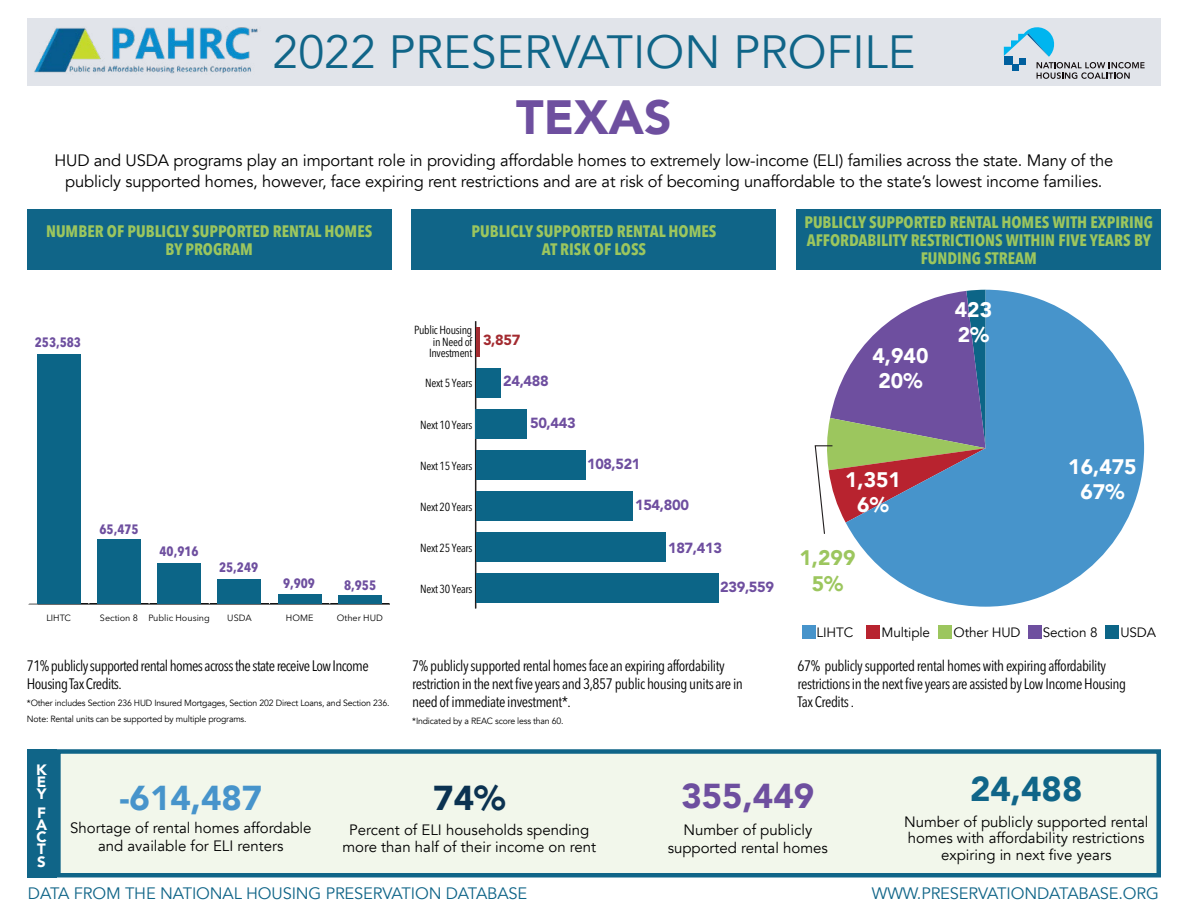
<style>
.page{position:relative;width:1188px;height:918px;background:#fff}
.page>*{position:absolute;margin:0;border:0;box-sizing:border-box;transform-origin:0 0}
.t1{font:900 48px "Avenir";color:#6e4f9f}
.t2{font:46.5px "Avenir";color:#106588}
.t3{font:900 34.5px "Avenir";color:#4794cb}
.t4{font:900 34.5px "Avenir";color:#6e4f9f}
.t5{font:900 34.5px "Avenir";color:#106588}
.t6{font:900 34.5px "Avenir";color:#0b3251}
.t7{font:900 21px/25.2px "Avenir";color:#fff}
.t8{font:900 21px/25.2px "Avenir";color:#9cc65e;text-align:center}
.t9{font:16.5px/21px "Avenir";letter-spacing:-.01em;color:#000;text-align:center}
.t10{font:700 condensed 16.5px/18px "Avenir Next LT Pro";color:#9cc65e;text-align:center}
.t11{font:16.5px "Avenir";letter-spacing:-.01em;color:#106588}
.t12{font:condensed 15px/18px "Avenir Next LT Pro";letter-spacing:-.03em;color:#000}
.t13{font:15px/16.5px "Avenir";color:#000;text-align:center}
.t14{font:900 15px/12px "Avenir";color:#fff;text-align:justify}
.t15{font:900 14.55px "Avenir LT Std";letter-spacing:-.025em;color:#6e4e9f}
.t16{font:900 14.55px "Avenir LT Std";color:#a32b30}
.t17{font:700 condensed 13.5px "Avenir Next LT Pro";color:#6e4f9f}
.t18{font:13.5px "Avenir";letter-spacing:-.01em;color:#000}
.t19{font:condensed 11.7px/11.7px "Avenir Next LT Pro";letter-spacing:-.025em;color:#000;text-align:right}
.t20{font:9px/16.5px "Avenir";letter-spacing:-.02em;color:#000}
.t21{font:9px "Avenir Next LT Pro";color:#000}
</style>
<div class="page">
<div style="left:27px;top:18px;width:1134px;height:68px;background:#e1e4ea"></div>
<svg style="left:1004px;top:27px;width:141px;height:52px"></svg>
<div style="left:27px;top:209px;width:365px;height:61px;background:#106588"></div>
<div style="left:412px;top:209px;width:364px;height:61px;background:#106588"></div>
<div style="left:797px;top:209px;width:364px;height:61px;background:#106588"></div>
<div style="left:27px;top:749px;width:29px;height:129px;background:#106588"></div>
<img style="left:34px;top:27px;width:224px;height:47px">
<div style="left:58px;top:752px;width:1101px;height:123px;background:#f2f7eb"></div>
<div style="left:56px;top:749px;width:1105px;height:129px;border:4px solid #106588"></div>
<hr style="left:29px;top:603px;width:361px;height:2px;background:#000">
<svg style="left:28px;top:603px;width:10px;height:2px"></svg>
<div style="left:37px;top:354px;width:43px;height:250px;background:#0c6587"></div>
<div style="left:97px;top:539px;width:44px;height:65px;background:#0c6587"></div>
<div style="left:158px;top:563px;width:43px;height:41px;background:#0c6587"></div>
<div style="left:218px;top:579px;width:43px;height:25px;background:#0c6587"></div>
<div style="left:278px;top:594px;width:43px;height:10px;background:#0c6587"></div>
<div style="left:338px;top:595px;width:44px;height:9px;background:#0c6587"></div>
<hr style="left:475px;top:321px;width:1px;height:287px;background:#231f20">
<hr style="left:476px;top:327px;width:4px;height:29px;background:#a32b30">
<div style="left:476px;top:368px;width:24px;height:30px;background:#0c6587"></div>
<div style="left:476px;top:409px;width:51px;height:30px;background:#0c6587"></div>
<div style="left:476px;top:450px;width:110px;height:30px;background:#0c6587"></div>
<div style="left:476px;top:491px;width:157px;height:30px;background:#0c6587"></div>
<div style="left:476px;top:532px;width:190px;height:30px;background:#0c6587"></div>
<div style="left:476px;top:573px;width:242px;height:30px;background:#0c6587"></div>
<svg style="left:853px;top:290px;width:291px;height:317px;fill:#4794cb"></svg>
<div style="left:802px;top:625px;width:13px;height:14px;background:#4794cb"></div>
<div style="left:867px;top:625px;width:13px;height:14px;background:#b8232f"></div>
<div style="left:938px;top:625px;width:14px;height:14px;background:#9cc65e"></div>
<div style="left:1028px;top:625px;width:13px;height:14px;background:#6e4f9f"></div>
<div style="left:1105px;top:625px;width:14px;height:14px;background:#0c6587"></div>
<svg style="left:814px;top:290px;width:172px;height:245px"></svg>
<h2 class="t2" style="left:273px;top:24px;width:644px">2022 PRESERVATION PROFILE</h2>
<h1 class="t1" style="left:516px;top:76px;width:157px">TEXAS</h1>
<p class="t9" style="left:55px;top:150px;width:1060px">HUD and USDA programs play an important role in providing affordable homes to extremely low-income (ELI) families across the state. Many of the publicly supported homes, however, face expiring rent restrictions and are at risk of becoming unaffordable to the state’s lowest income families.</p>
<p class="t10" style="left:46px;top:222px;width:328px">NUMBER OF PUBLICLY SUPPORTED RENTAL HOMES<br>BY PROGRAM</p>
<p class="t10" style="left:472px;top:222px;width:246px">PUBLICLY SUPPORTED RENTAL HOMES<br>AT RISK OF LOSS</p>
<p class="t10" style="left:804px;top:213px;width:350px">PUBLICLY SUPPORTED RENTAL HOMES WITH EXPIRING<br>AFFORDABILITY RESTRICTIONS WITHIN FIVE YEARS BY<br>FUNDING STREAM</p>
<p class="t17" style="left:35px;top:334px;width:48px">253,583</p>
<p class="t17" style="left:100px;top:521px;width:41px">65,475</p>
<p class="t17" style="left:160px;top:543px;width:41px">40,916</p>
<p class="t17" style="left:219px;top:559px;width:41px">25,249</p>
<p class="t17" style="left:283px;top:575px;width:33px">9,909</p>
<p class="t17" style="left:344px;top:577px;width:33px">8,955</p>
<p class="t21" style="left:46px;top:613px;width:26px">LIHTC</p>
<p class="t21" style="left:100px;top:613px;width:111px">Section 8 Public Housing</p>
<p class="t21" style="left:227px;top:613px;width:26px">USDA</p>
<p class="t21" style="left:286px;top:613px;width:29px">HOME</p>
<p class="t21" style="left:337px;top:613px;width:48px">Other HUD</p>
<p class="t12" style="left:27px;top:657px;width:343px">71% publicly supported rental homes across the state receive Low Income<br>Housing Tax Credits.</p>
<p class="t20" style="left:27px;top:694px;width:364px">*Other includes Section 236 HUD Insured Mortgages, Section 202 Direct Loans, and Section 236.<br>Note: Rental units can be supported by multiple programs.</p>
<p class="t19" style="left:414px;top:324px;width:60px">Public Housing in Need of<br>Investment</p>
<p class="t19" style="left:425px;top:377px;width:49px">Next 5 Years</p>
<p class="t19" style="left:420px;top:419px;width:54px">Next 10 Years</p>
<p class="t16" style="left:483px;top:331px;width:39px">3,857</p>
<p class="t15" style="left:503px;top:372px;width:47px">24,488</p>
<p class="t15" style="left:530px;top:414px;width:47px">50,443</p>
<p class="t19" style="left:420px;top:460px;width:54px">Next 15 Years</p>
<p class="t19" style="left:420px;top:501px;width:54px">Next 20 Years</p>
<p class="t19" style="left:420px;top:542px;width:54px">Next 25 Years</p>
<p class="t15" style="left:587px;top:455px;width:55px">108,521</p>
<p class="t15" style="left:635px;top:496px;width:55px">154,800</p>
<p class="t15" style="left:668px;top:539px;width:55px">187,413</p>
<p class="t19" style="left:420px;top:583px;width:54px">Next 30 Years</p>
<p class="t15" style="left:720px;top:578px;width:55px">239,559</p>
<p class="t12" style="left:412px;top:657px;width:332px">7% publicly supported rental homes face an expiring affordability restriction in the next five years and 3,857 public housing units are in need of immediate investment*.</p>
<p class="t20" style="left:412px;top:712px;width:153px">*Indicated by a REAC score less than 60.</p>
<h3 class="t7" style="left:872px;top:343px;width:57px">4,940<br>20%</h3>
<h3 class="t7" style="left:955px;top:297px;width:39px">423<br>2%</h3>
<h3 class="t7" style="left:845px;top:467px;width:57px;text-align:center">1,351<br>6%</h3>
<h3 class="t8" style="left:800px;top:545px;width:57px">1,299<br>5%</h3>
<h3 class="t7" style="left:1068px;top:454px;width:70px;text-align:center">16,475<br>67%</h3>
<p class="t18" style="left:817px;top:624px;width:38px">LIHTC</p>
<p class="t18" style="left:882px;top:624px;width:50px">Multiple</p>
<p class="t18" style="left:954px;top:624px;width:68px">Other HUD</p>
<p class="t18" style="left:1043px;top:624px;width:56px">Section 8</p>
<p class="t18" style="left:1120px;top:624px;width:37px">USDA</p>
<p class="t12" style="left:798px;top:657px;width:330px">67% publicly supported rental homes with expiring affordability restrictions in the next five years are assisted by Low Income Housing<br>Tax Credits .</p>
<p class="t14" style="left:36px;top:763px;width:12px">K E Y</p>
<p class="t14" style="left:36px;top:806px;width:13px">F A C T</p>
<p class="t14" style="left:37px;top:855px;width:10px">S</p>
<h3 class="t3" style="left:119px;top:769px;width:144px">-614,487</h3>
<p class="t13" style="left:70px;top:819px;width:243px;line-height:18px">Shortage of rental homes affordable and available for ELI renters</p>
<h3 class="t6" style="left:433px;top:768px;width:74px">74%</h3>
<p class="t13" style="left:342px;top:822px;width:255px">Percent of ELI households spending more than half of their income on rent</p>
<h3 class="t4" style="left:681px;top:767px;width:134px">355,449</h3>
<p class="t13" style="left:668px;top:821px;width:162px;line-height:18px">Number of publicly supported rental homes</p>
<h3 class="t5" style="left:970px;top:760px;width:114px">24,488</h3>
<p class="t13" style="left:904px;top:814px;width:246px">Number of publicly supported rental homes with affordability restrictions expiring in next five years</p>
<p class="t11" style="left:28px;top:884px;width:501px">DATA FROM THE NATIONAL HOUSING PRESERVATION DATABASE</p>
<p class="t11" style="left:872px;top:884px;width:289px">WWW.PRESERVATIONDATABASE.ORG</p>
</div>
